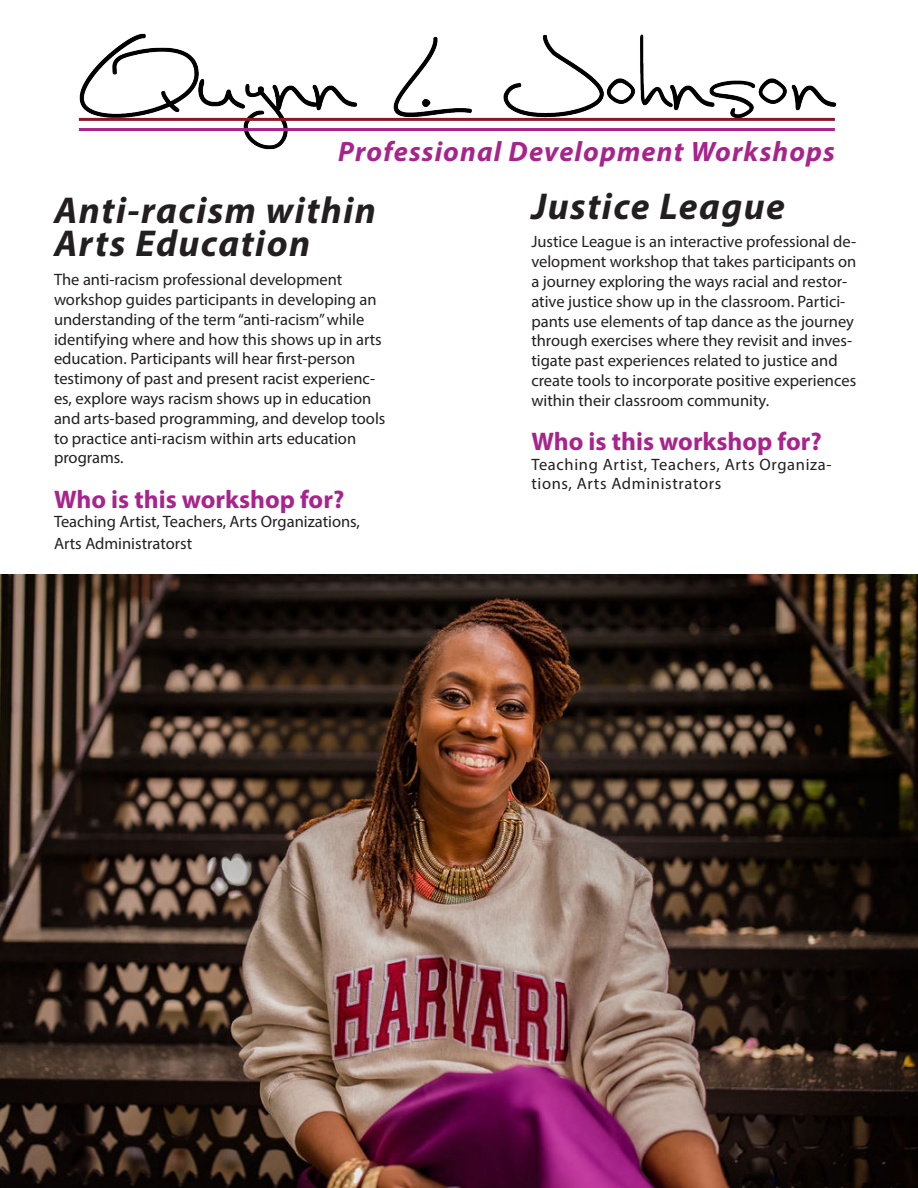
<style>
.page{position:relative;width:918px;height:1188px;background:#fff}
.page>*{position:absolute;margin:0;border:0;box-sizing:border-box;transform-origin:0 0}
.t1{font:italic 700 37.5px/33px "Myriad Pro";letter-spacing:.04em;color:#231f20}
.t2{font:italic 700 28.2px "Myriad Pro";letter-spacing:.04em;color:#a8238c}
.t3{font:700 25.5px "Myriad Pro";color:#a8238c}
.t4{font:16.5px/19.8px "Myriad Pro";color:#231f20}
.t5{font:16.5px/19.8px "Myriad Pro";letter-spacing:.04em;color:#231f20}
</style>
<div class="page">
<img style="left:78px;top:33px;width:759px;height:117px">
<img style="left:0;top:574px;width:918px;height:614px">
<hr style="left:79px;top:118px;width:756px;height:3px;background:#8d1825">
<hr style="left:79px;top:128px;width:756px;height:3px;background:#a8238c">
<p class="t2" style="left:338px;top:133px;width:498px">Professional Development Workshops</p>
<p class="t1" style="left:531px;top:188px;width:255px">Justice League</p>
<p class="t4" style="left:531px;top:232px;width:327px">Justice League is an interactive professional de&shy;velopment workshop that takes participants on a journey exploring the ways racial and restor&shy;ative justice show up in the classroom. Partici&shy;pants use elements of tap dance as the journey through exercises where they revisit and inves&shy;tigate past experiences related to justice and create tools to incorporate positive experiences within their classroom community.</p>
<p class="t3" style="left:531px;top:425px;width:292px">Who is this workshop for?</p>
<p class="t5" style="left:531px;top:454px;width:302px">Teaching Artist, Teachers, Arts Organiza&shy;tions, Arts Administrators</p>
<p class="t1" style="left:54px;top:193px;width:324px">Anti-racism within<br>Arts Education</p>
<p class="t4" style="left:54px;top:270px;width:333px">The anti-racism professional development workshop guides participants in developing an understanding of the term “anti-racism” while identifying where and how this shows up in arts education. Participants will hear first-person testimony of past and present racist experienc&shy;es, explore ways racism shows up in education and arts-based programming, and develop tools to practice anti-racism within arts education programs.</p>
<p class="t3" style="left:54px;top:482px;width:292px">Who is this workshop for?</p>
<p class="t4" style="left:54px;top:511px;width:308px;line-height:21.6px">Teaching Artist, Teachers, Arts Organizations,<br>Arts Administratorst</p>
</div>
